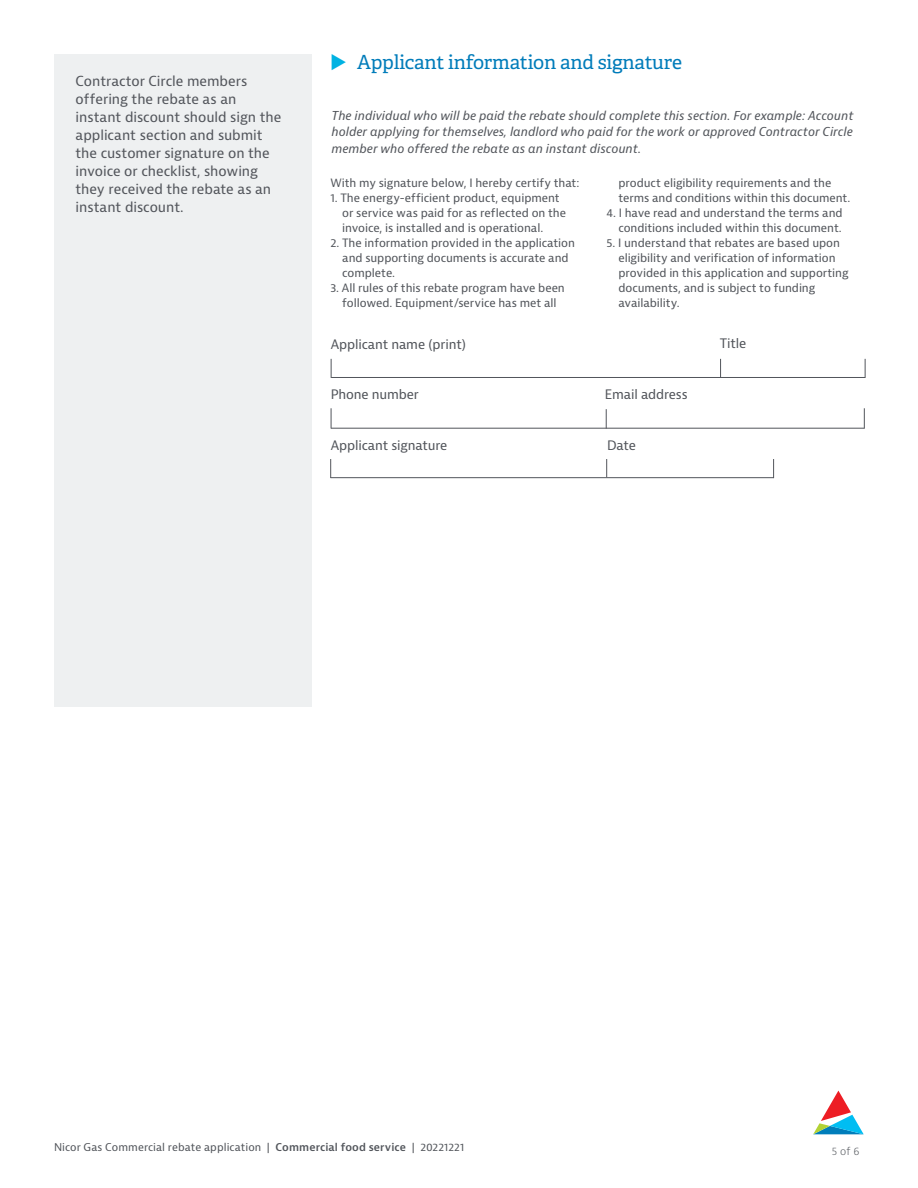
<style>
.page{position:relative;width:918px;height:1188px;background:#fff}
.page>*{position:absolute;margin:0;border:0;box-sizing:border-box;transform-origin:0 0}
.t1{font:19.5px "Adelle";letter-spacing:-.01em;color:#007cba}
.t2{font:13.5px/18px "Bernina Sans";letter-spacing:-.005em;color:#52555b}
.t3{font:12.75px "Bernina Sans";letter-spacing:-.01em;color:#52555b}
.t4{font:italic 12px/16.5px "Bernina Sans";color:#52555b;text-align:justify}
.t5{font:11.25px/15px "Bernina Sans";letter-spacing:-.005em;color:#52555b}
.t6{font:10.5px "Bernina Sans";letter-spacing:.005em;color:#52555b}
.t7{font:300 10.5px "Bernina Sans";color:#52555b}
.s1{font-weight:600}
</style>
<div class="page">
<svg style="left:813px;top:1091px;width:51px;height:43px"></svg>
<div style="left:54px;top:54px;width:258px;height:652px;background:#eef0f1"></div>
<hr style="left:331px;top:477px;width:443px;height:1px;background:#52555b">
<svg style="left:330px;top:459px;width:1px;height:19px"></svg>
<svg style="left:773px;top:459px;width:1px;height:18px"></svg>
<svg style="left:606px;top:459px;width:1px;height:18px"></svg>
<hr style="left:331px;top:377px;width:534px;height:1px;background:#52555b">
<svg style="left:331px;top:359px;width:1px;height:18px"></svg>
<svg style="left:865px;top:359px;width:1px;height:19px"></svg>
<svg style="left:720px;top:359px;width:1px;height:18px"></svg>
<hr style="left:331px;top:428px;width:533px;height:1px;background:#52555b">
<svg style="left:331px;top:408px;width:1px;height:21px"></svg>
<svg style="left:864px;top:408px;width:1px;height:21px"></svg>
<svg style="left:606px;top:409px;width:1px;height:20px"></svg>
<p class="t2" style="left:76px;top:73px;width:207px">Contractor Circle members offering the rebate as an instant discount should sign the applicant section and submit the customer signature on the invoice or checklist, showing they received the rebate as an instant discount.</p>
<h1 class="t1" style="left:357px;top:50px;width:327px">Applicant information and signature</h1>
<p class="t4" style="left:332px;top:107px;width:524px">The individual who will be paid the rebate should complete this section. For example: Account holder applying for themselves, landlord who paid for the work or approved Contractor Circle member who offered the rebate as an instant discount.</p>
<p class="t5" style="left:330px;top:176px;width:251px">With my signature below, I hereby certify that:</p>
<p class="t5" style="left:342px;top:191px;width:225px;text-indent:-12px">1. The energy-efficient product, equipment or service was paid for as reflected on the invoice, is installed and is operational.</p>
<p class="t5" style="left:342px;top:236px;width:234px;text-indent:-12px">2. The information provided in the application and supporting documents is accurate and complete.</p>
<p class="t5" style="left:330px;top:281px;width:236px;text-align:center">3. All rules of this rebate program have been followed. Equipment/service has met all</p>
<p class="t5" style="left:618px;top:176px;width:233px">product eligibility requirements and the terms and conditions within this document.</p>
<p class="t5" style="left:607px;top:206px;width:238px;text-align:right">4. I have read and understand the terms and conditions included within this document.</p>
<p class="t5" style="left:618px;top:236px;width:232px;text-indent:-12px">5. I understand that rebates are based upon eligibility and verification of information provided in this application and supporting documents, and is subject to funding availability.</p>
<p class="t3" style="left:331px;top:336px;width:137px">Applicant name (print)</p>
<p class="t3" style="left:720px;top:335px;width:28px">Title</p>
<p class="t3" style="left:331px;top:386px;width:90px">Phone number</p>
<p class="t3" style="left:605px;top:386px;width:84px">Email address</p>
<p class="t3" style="left:331px;top:437px;width:118px">Applicant signature</p>
<p class="t3" style="left:607px;top:437px;width:30px">Date</p>
<p class="t6" style="left:54px;top:1140px;width:412px">Nicor Gas Commercial rebate application | <span class="s1">Commercial food service</span> | 20221221</p>
<p class="t7" style="left:832px;top:1145px;width:29px">5 of 6</p>
</div>
